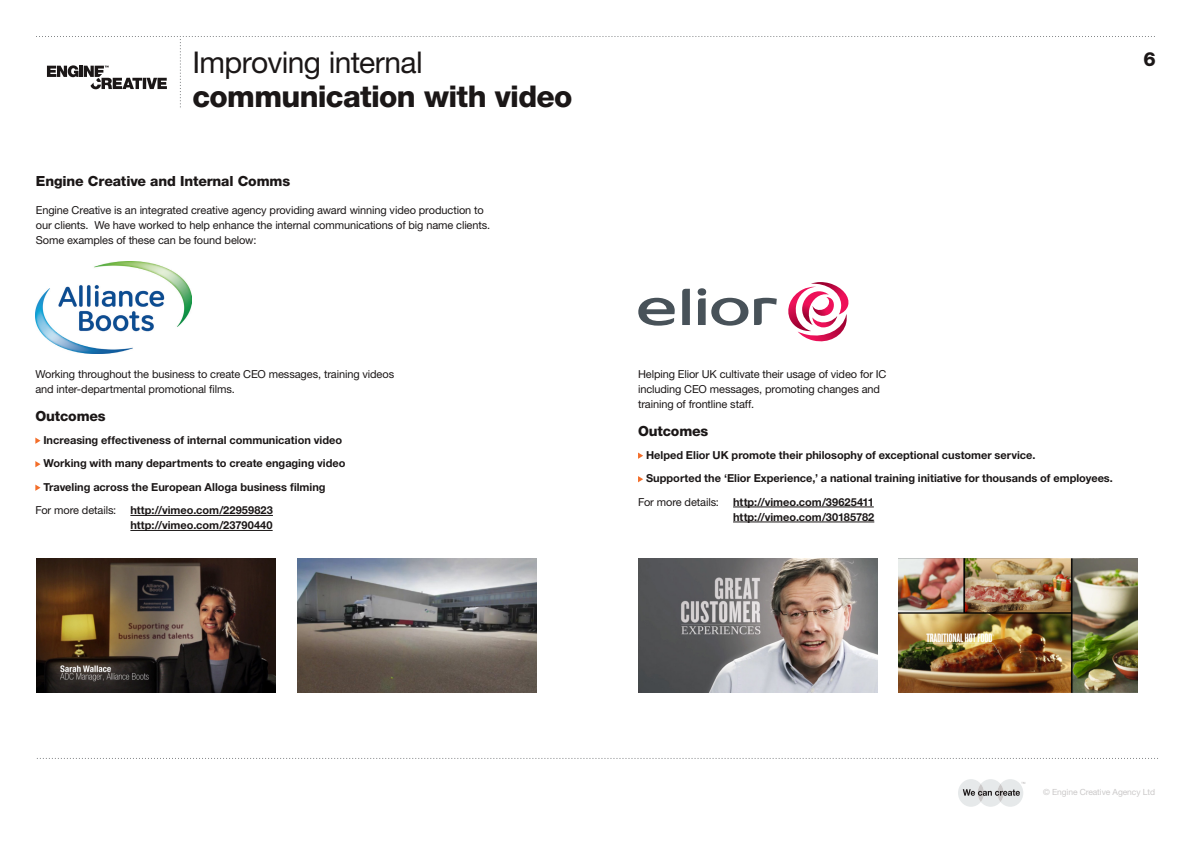
<style>
.page{position:relative;width:1191px;height:842px;background:#fff}
.page>*{position:absolute;margin:0;border:0;box-sizing:border-box;transform-origin:0 0}
.t1{font:800 30px "Helvetica Neue LT Std";letter-spacing:-.025em;color:#1b1717}
.t2{font:30px "Helvetica Neue LT Std";letter-spacing:-.02em;color:#1b1717}
.t3{font:800 19.5px "Helvetica Neue LT Std";color:#1b1717}
.t4{font:800 14px "Helvetica Neue LT Std";letter-spacing:-.01em;color:#1b1717}
.t5{font:11px/15px "Helvetica Neue LT Std";letter-spacing:-.01em;color:#1b1717}
.t6{font:700 11px/15px "Helvetica Neue LT Std";color:#1b1717}
.t7{font:8.5px "Helvetica Neue LT Std";letter-spacing:-.01em;color:#cbc9c9}
</style>
<div class="page">
<svg style="left:958px;top:779px;width:67px;height:28px"></svg>
<svg style="left:36px;top:36px;width:1119px;height:71px"></svg>
<svg style="left:37px;top:758px;width:1121px;height:1px"></svg>
<hr style="left:130px;top:515px;width:143px;height:1px;background:#1b1717">
<hr style="left:130px;top:530px;width:143px;height:1px;background:#1b1717">
<svg style="left:35px;top:437px;width:6px;height:7px"></svg>
<svg style="left:35px;top:461px;width:6px;height:6px"></svg>
<svg style="left:35px;top:485px;width:6px;height:6px"></svg>
<hr style="left:733px;top:507px;width:141px;height:1px;background:#1b1717">
<hr style="left:733px;top:522px;width:141px;height:1px;background:#1b1717">
<svg style="left:638px;top:452px;width:5px;height:7px"></svg>
<svg style="left:638px;top:476px;width:5px;height:6px"></svg>
<img style="left:37px;top:558px;width:239px;height:135px">
<img style="left:298px;top:558px;width:239px;height:135px">
<img style="left:638px;top:558px;width:239px;height:135px">
<img style="left:898px;top:558px;width:239px;height:135px">
<img style="left:36px;top:262px;width:156px;height:92px">
<svg style="left:711px;top:298px;width:37px;height:28px"></svg>
<svg style="left:638px;top:298px;width:36px;height:28px"></svg>
<svg style="left:754px;top:298px;width:22px;height:27px"></svg>
<svg style="left:682px;top:289px;width:8px;height:36px"></svg>
<svg style="left:698px;top:298px;width:7px;height:27px"></svg>
<div style="left:697px;top:288px;width:9px;height:8px;background:#485259;border-radius:50%"></div>
<svg style="left:788px;top:282px;width:61px;height:60px"></svg>
<p class="t2" style="left:192px;top:45px;width:232px">Improving internal</p>
<p class="t1" style="left:192px;top:79px;width:382px">communication with video</p>
<p class="t4" style="left:36px;top:173px;width:256px">Engine Creative and Internal Comms</p>
<p class="t5" style="left:36px;top:202px;width:456px">Engine Creative is an integrated creative agency providing award winning video production to our clients. We have worked to help enhance the internal communications of big name clients.<br>Some examples of these can be found below:</p>
<p class="t5" style="left:35px;top:366px;width:360px">Working throughout the business to create CEO messages, training videos and inter-departmental promotional films.</p>
<p class="t4" style="left:35px;top:407px;width:72px">Outcomes</p>
<p class="t6" style="left:43px;top:432px;width:300px">Increasing effectiveness of internal communication video</p>
<p class="t6" style="left:43px;top:456px;width:304px">Working with many departments to create engaging video</p>
<p class="t6" style="left:43px;top:479px;width:284px">Traveling across the European Alloga business filming</p>
<p class="t5" style="left:35px;top:503px;width:82px">For more details:</p>
<p class="t6" style="left:130px;top:503px;width:144px">http://vimeo.com/22959823 http://vimeo.com/23790440</p>
<h2 class="t3" style="left:1143px;top:47px;width:14px">6</h2>
<p class="t5" style="left:638px;top:366px;width:250px">Helping Elior UK cultivate their usage of video for IC</p>
<p class="t5" style="left:638px;top:381px;width:243px">including CEO messages, promoting changes and</p>
<p class="t5" style="left:638px;top:396px;width:118px">training of frontline staff.</p>
<p class="t4" style="left:638px;top:422px;width:72px">Outcomes</p>
<p class="t6" style="left:646px;top:447px;width:391px">Helped Elior UK promote their philosophy of exceptional customer service.</p>
<p class="t6" style="left:646px;top:471px;width:468px">Supported the ‘Elior Experience,’ a national training initiative for thousands of employees.</p>
<p class="t5" style="left:638px;top:494px;width:82px">For more details:</p>
<p class="t6" style="left:733px;top:494px;width:143px">http://vimeo.com/39625411 http://vimeo.com/30185782</p>
<p class="t7" style="left:1043px;top:787px;width:113px">© Engine Creative Agency Ltd</p>
</div>
